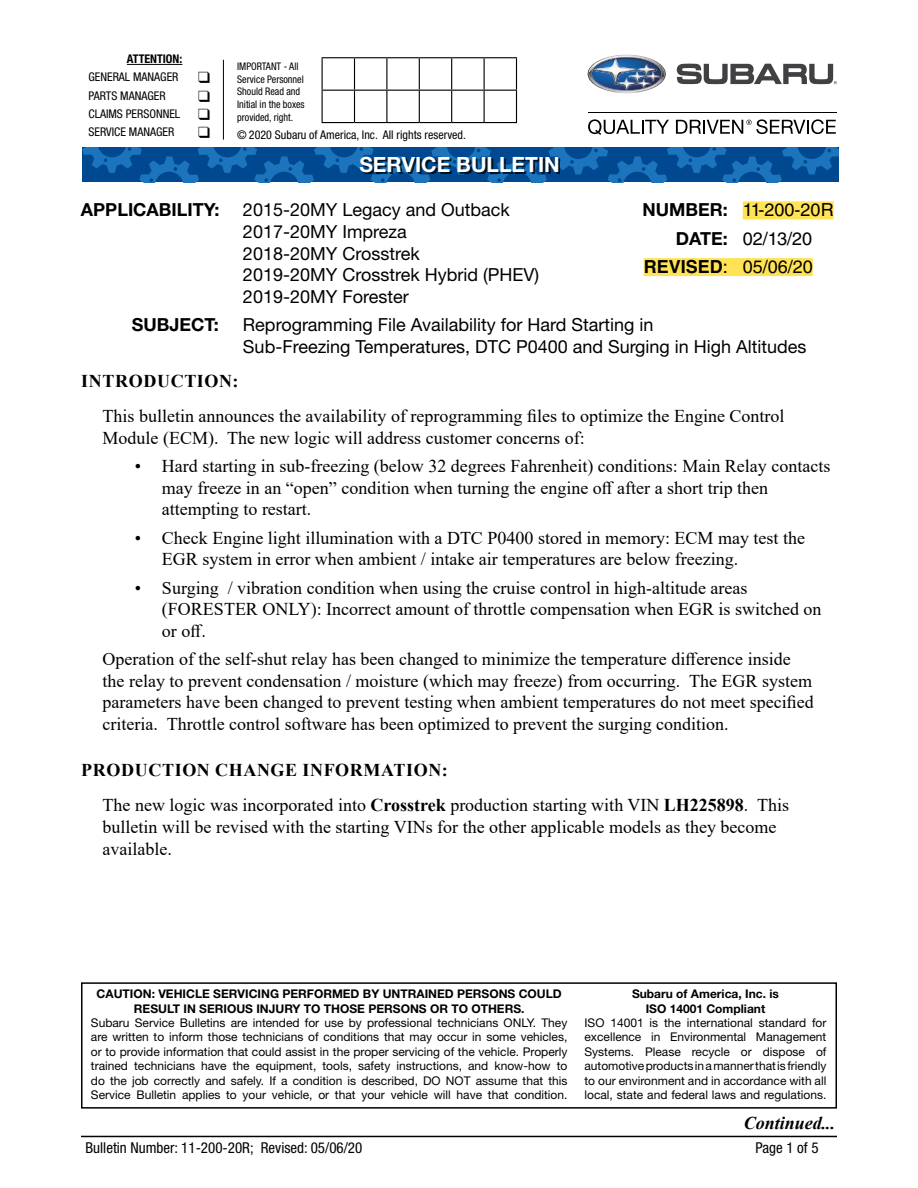
<style>
.page{position:relative;width:918px;height:1188px;background:#fff}
.page>*{position:absolute;margin:0;border:0;box-sizing:border-box;transform-origin:0 0}
.t1{font:700 21px "Helvetica Neue LT Std";color:#fff}
.t2{font:18px/21.6px "Times New Roman";color:#000}
.t3{font:18px/21.6px "Helvetica Neue LT Std";color:#000}
.t4{font:18px "Helvetica LT Std";color:#000}
.t5{font:700 18px "Helvetica Neue LT Std";color:#000}
.t6{font:700 18px "Times New Roman";letter-spacing:.035em;color:#000}
.t7{font:italic 700 18px "Times New Roman";color:#000}
.t8{font:condensed 15px "Helvetica Neue LT Std";color:#000}
.t9{font:12px/14.4px "Helvetica Neue LT Std";color:#000;text-align:justify}
.t10{font:700 12px/14.4px "Helvetica Neue LT Std";color:#000;text-align:center}
.t11{font:condensed 12px "Helvetica Neue LT Std";color:#000}
.t12{font:700 condensed 12px "Helvetica Neue LT Std";color:#000}
.t13{font:condensed 10.5px/12.6px "Helvetica Neue LT Std";color:#000;scale:.96 1}
.s1{font-family:"Helvetica Neue LT Std";font-weight:700}
.s2{font-weight:700}
.s3{font-family:"Helvetica Neue LT Std"}
</style>
<div class="page">
<hr style="left:81px;top:1136px;width:756px;height:1px;background:#000">
<div style="left:743px;top:201px;width:91px;height:18px;background:#ffe355"></div>
<div style="left:644px;top:258px;width:169px;height:18px;background:#ffe355"></div>
<div style="left:81px;top:982px;width:756px;height:127px;border:2px solid #000"></div>
<svg style="left:82px;top:147px;width:757px;height:35px;background:#09579e"></svg>
<div style="left:361px;top:158px;width:199px;height:16px;background:#000;opacity:.75"></div>
<hr style="left:127px;top:64px;width:55px;height:1px;background:#000">
<hr style="left:322px;top:57px;width:33px;height:1px;background:#000">
<hr style="left:322px;top:58px;width:1px;height:32px;background:#000">
<hr style="left:355px;top:57px;width:32px;height:1px;background:#000">
<hr style="left:354px;top:58px;width:1px;height:32px;background:#000">
<hr style="left:387px;top:57px;width:32px;height:1px;background:#000">
<hr style="left:386px;top:58px;width:1px;height:32px;background:#000">
<hr style="left:419px;top:57px;width:33px;height:1px;background:#000">
<hr style="left:419px;top:58px;width:1px;height:32px;background:#000">
<hr style="left:452px;top:57px;width:32px;height:1px;background:#000">
<hr style="left:451px;top:58px;width:1px;height:32px;background:#000">
<hr style="left:484px;top:57px;width:33px;height:1px;background:#000">
<hr style="left:484px;top:58px;width:1px;height:32px;background:#000">
<hr style="left:516px;top:58px;width:1px;height:32px;background:#000">
<hr style="left:322px;top:90px;width:33px;height:1px;background:#000">
<hr style="left:322px;top:91px;width:1px;height:31px;background:#000">
<hr style="left:355px;top:90px;width:32px;height:1px;background:#000">
<hr style="left:354px;top:91px;width:1px;height:31px;background:#000">
<hr style="left:387px;top:90px;width:32px;height:1px;background:#000">
<hr style="left:386px;top:91px;width:1px;height:31px;background:#000">
<hr style="left:419px;top:90px;width:33px;height:1px;background:#000">
<hr style="left:419px;top:91px;width:1px;height:31px;background:#000">
<hr style="left:452px;top:90px;width:32px;height:1px;background:#000">
<hr style="left:451px;top:91px;width:1px;height:31px;background:#000">
<hr style="left:484px;top:90px;width:33px;height:1px;background:#000">
<hr style="left:484px;top:91px;width:1px;height:31px;background:#000">
<hr style="left:516px;top:91px;width:1px;height:31px;background:#000">
<hr style="left:322px;top:122px;width:33px;height:1px;background:#000">
<hr style="left:355px;top:122px;width:32px;height:1px;background:#000">
<hr style="left:387px;top:122px;width:32px;height:1px;background:#000">
<hr style="left:419px;top:122px;width:33px;height:1px;background:#000">
<hr style="left:452px;top:122px;width:32px;height:1px;background:#000">
<hr style="left:484px;top:122px;width:33px;height:1px;background:#000">
<hr style="left:223px;top:60px;width:1px;height:80px;background:#000">
<svg style="left:588px;top:55px;width:78px;height:38px"></svg>
<svg style="left:677px;top:64px;width:160px;height:20px"></svg>
<hr style="left:588px;top:112px;width:249px;height:1px;background:#000">
<svg style="left:588px;top:119px;width:81px;height:16px"></svg>
<svg style="left:676px;top:119px;width:160px;height:15px"></svg>
<p class="t12" style="left:127px;top:52px;width:57px">ATTENTION:</p>
<p class="t11" style="left:89px;top:70px;width:92px">GENERAL MANAGER</p>
<p class="t11" style="left:89px;top:88px;width:79px">PARTS MANAGER</p>
<p class="t11" style="left:89px;top:106px;width:93px">CLAIMS PERSONNEL</p>
<p class="t11" style="left:89px;top:125px;width:87px">SERVICE MANAGER</p>
<p class="t13" style="left:237px;top:60px;width:72px">IMPORTANT - All<br>Service Personnel<br>Should Read and<br>Initial in the boxes provided, right.</p>
<p class="t11" style="left:237px;top:128px;width:230px">© 2020 Subaru of America, Inc. All rights reserved.</p>
<p class="t1" style="left:359px;top:152px;width:202px">SERVICE BULLETIN</p>
<p class="t5" style="left:81px;top:199px;width:140px">APPLICABILITY:</p>
<p class="t3" style="left:243px;top:199px;width:298px">2015-20MY Legacy and Outback<br>2017-20MY Impreza<br>2018-20MY Crosstrek<br>2019-20MY Crosstrek Hybrid (PHEV)<br>2019-20MY Forester</p>
<p class="t5" style="left:132px;top:314px;width:89px">SUBJECT:</p>
<p class="t3" style="left:243px;top:313px;width:565px">Reprogramming File Availability for Hard Starting in<br>Sub-Freezing Temperatures, DTC P0400 and Surging in High Altitudes</p>
<p class="t4" style="left:642px;top:200px;width:193px"><span class="s1">NUMBER:</span> 11-200-20R</p>
<p class="t4" style="left:676px;top:228px;width:138px"><span class="s1">DATE:</span> 02/13/20</p>
<p class="t4" style="left:644px;top:256px;width:171px"><span class="s2">REVISED</span><span class="s3">:</span> 05/06/20</p>
<p class="t6" style="left:81px;top:368px;width:159px">INTRODUCTION:</p>
<p class="t2" style="left:103px;top:405px;width:683px">This bulletin announces the availability of reprogramming files to optimize the Engine Control<br>Module (ECM). The new logic will address customer concerns of:</p>
<p class="t2" style="left:162px;top:455px;width:670px;text-indent:-27px">• Hard starting in sub-freezing (below 32 degrees Fahrenheit) conditions: Main Relay contacts may freeze in an “open” condition when turning the engine off after a short trip then attempting to restart.</p>
<p class="t2" style="left:162px;top:526px;width:645px;text-indent:-27px">• Check Engine light illumination with a DTC P0400 stored in memory: ECM may test the<br>EGR system in error when ambient / intake air temperatures are below freezing.</p>
<p class="t2" style="left:162px;top:576px;width:661px;text-indent:-27px">• Surging / vibration condition when using the cruise control in high-altitude areas (FORESTER ONLY): Incorrect amount of throttle compensation when EGR is switched on or off.</p>
<p class="t2" style="left:103px;top:648px;width:713px">Operation of the self-shut relay has been changed to minimize the temperature difference inside the relay to prevent condensation / moisture (which may freeze) from occurring. The EGR system parameters have been changed to prevent testing when ambient temperatures do not meet specified criteria. Throttle control software has been optimized to prevent the surging condition.</p>
<p class="t2" style="left:103px;top:752px;width:688px;line-height:35.1px;text-indent:-21px"><span class="s2">PRODUCTION CHANGE INFORMATION:<br></span>The new logic was incorporated into <span class="s2">Crosstrek</span> production starting with VIN <span class="s2">LH225898</span>. This</p>
<p class="t2" style="left:103px;top:816px;width:676px">bulletin will be revised with the starting VINs for the other applicable models as they become available.</p>
<p class="t10" style="left:97px;top:986px;width:467px">CAUTION: VEHICLE SERVICING PERFORMED BY UNTRAINED PERSONS COULD<br>RESULT IN SERIOUS INJURY TO THOSE PERSONS OR TO OTHERS.</p>
<p class="t9" style="left:91px;top:1015px;width:478px">Subaru Service Bulletins are intended for use by professional technicians ONLY. They are written to inform those technicians of conditions that may occur in some vehicles, or to provide information that could assist in the proper servicing of the vehicle. Properly trained technicians have the equipment, tools, safety instructions, and know-how to do the job correctly and safely. If a condition is described, DO NOT assume that this Service Bulletin applies to your vehicle, or that your vehicle will have that condition.</p>
<p class="t10" style="left:632px;top:986px;width:148px">Subaru of America, Inc. is<br>ISO 14001 Compliant</p>
<p class="t9" style="left:585px;top:1015px;width:243px">ISO 14001 is the international standard for excellence in Environmental Management Systems. Please recycle or dispose of automotive products in a manner that is friendly to our environment and in accordance with all local, state and federal laws and regulations.</p>
<p class="t7" style="left:744px;top:1111px;width:93px">Continued...</p>
<p class="t8" style="left:86px;top:1138px;width:278px">Bulletin Number: 11-200-20R; Revised: 05/06/20</p>
<p class="t8" style="left:756px;top:1138px;width:65px">Page 1 of 5</p>
</div>
